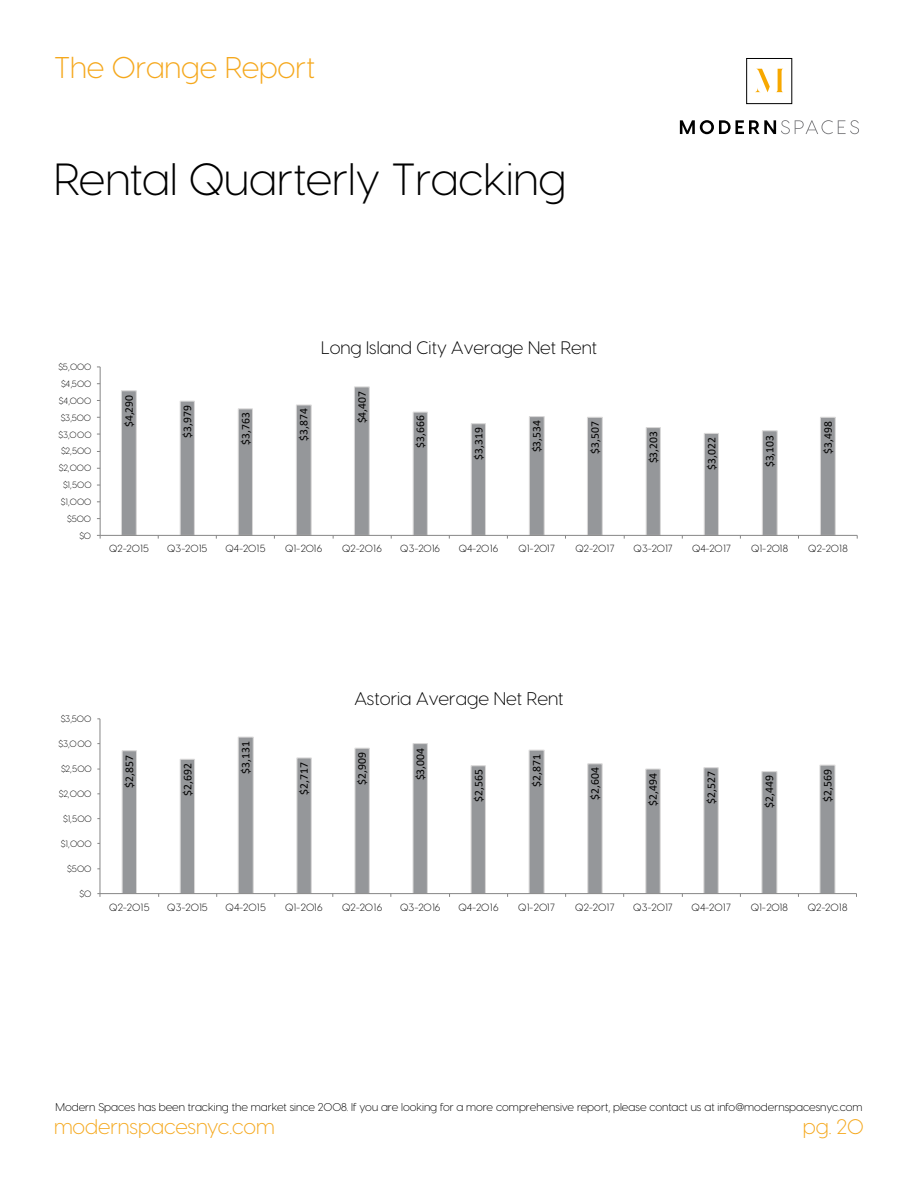
<style>
.page{position:relative;width:918px;height:1188px;background:#fff}
.page>*{position:absolute;margin:0;border:0;box-sizing:border-box;transform-origin:0 0}
.t1{font:300 45px "Visby CF";color:#000}
.t2{font:300 30px "Visby CF";color:#f5a81d}
.t3{font:300 21px "Visby CF";color:#f5a81d}
.t4{font:300 18.3px "Visby CF";color:#000}
.t5{font:300 18px "Visby CF";color:#000}
.t6{font:11.7px "Calibri";color:#000}
.t7{font:11.55px "Calibri";color:#000}
.t8{font:300 11.25px "Visby CF";color:#000}
.t9{font:300 10.5px "Visby CF";letter-spacing:.015em;color:#000}
.t10{font:300 10.35px "Visby CF";letter-spacing:.015em;color:#000}
.t11{font:300 9.15px "Visby CF";letter-spacing:-.01em;color:#000}
.t12{font:300 9px "Visby CF";letter-spacing:-.01em;color:#000}
</style>
<div class="page">
<div style="left:746px;top:58px;width:46px;height:46px;border:1px solid #000"></div>
<svg style="left:755px;top:69px;width:28px;height:23px"></svg>
<svg style="left:680px;top:120px;width:179px;height:14px"></svg>
<svg style="left:121px;top:386px;width:715px;height:149px"></svg>
<hr style="left:100px;top:367px;width:1px;height:168px;background:#868686">
<hr style="left:100px;top:535px;width:757px;height:1px;background:#868686">
<svg style="left:121px;top:736px;width:715px;height:157px"></svg>
<hr style="left:100px;top:719px;width:1px;height:175px;background:#868686">
<hr style="left:100px;top:893px;width:757px;height:1px;background:#868686">
<h2 class="t2" style="left:54px;top:50px;width:263px">The Orange Report</h2>
<h1 class="t1" style="left:54px;top:153px;width:514px">Rental Quarterly Tracking</h1>
<p class="t12" style="left:58px;top:362px;width:35px">$5,000</p>
<p class="t12" style="left:61px;top:379px;width:32px">$4,500</p>
<p class="t12" style="left:59px;top:396px;width:34px">$4,000</p>
<p class="t12" style="left:61px;top:412px;width:32px">$3,500</p>
<p class="t12" style="left:59px;top:429px;width:35px">$3,000</p>
<p class="t12" style="left:61px;top:446px;width:32px">$2,500</p>
<p class="t12" style="left:59px;top:463px;width:34px">$2,000</p>
<p class="t12" style="left:63px;top:479px;width:30px">$1,500</p>
<p class="t12" style="left:61px;top:497px;width:32px">$1,000</p>
<p class="t12" style="left:67px;top:514px;width:25px">$500</p>
<p class="t12" style="left:79px;top:530px;width:13px">$0</p>
<h3 class="t5" style="left:321px;top:337px;width:278px">Long Island City Average Net Rent</h3>
<p class="t7" style="left:121px;top:427px;width:34px;rotate:-90deg">$4,290</p>
<p class="t7" style="left:179px;top:438px;width:34px;rotate:-90deg">$3,979</p>
<p class="t7" style="left:238px;top:445px;width:34px;rotate:-90deg">$3,763</p>
<p class="t7" style="left:296px;top:441px;width:34px;rotate:-90deg">$3,874</p>
<p class="t7" style="left:354px;top:423px;width:34px;rotate:-90deg">$4,407</p>
<p class="t7" style="left:412px;top:448px;width:34px;rotate:-90deg">$3,666</p>
<p class="t7" style="left:471px;top:460px;width:34px;rotate:-90deg">$3,319</p>
<p class="t7" style="left:529px;top:452px;width:34px;rotate:-90deg">$3,534</p>
<p class="t7" style="left:587px;top:454px;width:34px;rotate:-90deg">$3,507</p>
<p class="t7" style="left:645px;top:463px;width:34px;rotate:-90deg">$3,203</p>
<p class="t7" style="left:704px;top:470px;width:34px;rotate:-90deg">$3,022</p>
<p class="t7" style="left:762px;top:467px;width:34px;rotate:-90deg">$3,103</p>
<p class="t7" style="left:820px;top:454px;width:34px;rotate:-90deg">$3,498</p>
<p class="t10" style="left:109px;top:543px;width:41px">Q2-2015</p>
<p class="t10" style="left:167px;top:543px;width:41px">Q3-2015</p>
<p class="t10" style="left:226px;top:543px;width:41px">Q4-2015</p>
<p class="t10" style="left:285px;top:543px;width:39px">Q1-2016</p>
<p class="t10" style="left:342px;top:543px;width:41px">Q2-2016</p>
<p class="t10" style="left:400px;top:543px;width:41px">Q3-2016</p>
<p class="t10" style="left:459px;top:543px;width:41px">Q4-2016</p>
<p class="t10" style="left:519px;top:543px;width:38px">Q1-2017</p>
<p class="t10" style="left:576px;top:543px;width:40px">Q2-2017</p>
<p class="t10" style="left:634px;top:543px;width:40px">Q3-2017</p>
<p class="t10" style="left:692px;top:543px;width:40px">Q4-2017</p>
<p class="t10" style="left:751px;top:543px;width:38px">Q1-2018</p>
<p class="t10" style="left:808px;top:543px;width:41px">Q2-2018</p>
<p class="t11" style="left:61px;top:714px;width:32px">$3,500</p>
<p class="t11" style="left:59px;top:739px;width:35px">$3,000</p>
<p class="t11" style="left:61px;top:763px;width:32px">$2,500</p>
<p class="t11" style="left:59px;top:789px;width:34px">$2,000</p>
<p class="t11" style="left:63px;top:814px;width:30px">$1,500</p>
<p class="t11" style="left:61px;top:838px;width:32px">$1,000</p>
<p class="t11" style="left:67px;top:863px;width:26px">$500</p>
<p class="t11" style="left:80px;top:888px;width:13px">$0</p>
<p class="t6" style="left:121px;top:788px;width:34px;rotate:-90deg">$2,857</p>
<p class="t6" style="left:179px;top:796px;width:34px;rotate:-90deg">$2,692</p>
<p class="t6" style="left:238px;top:774px;width:34px;rotate:-90deg">$3,131</p>
<h3 class="t4" style="left:354px;top:688px;width:211px">Astoria Average Net Rent</h3>
<p class="t6" style="left:296px;top:795px;width:34px;rotate:-90deg">$2,717</p>
<p class="t6" style="left:354px;top:785px;width:34px;rotate:-90deg">$2,909</p>
<p class="t6" style="left:412px;top:780px;width:34px;rotate:-90deg">$3,004</p>
<p class="t6" style="left:470px;top:802px;width:34px;rotate:-90deg">$2,565</p>
<p class="t6" style="left:529px;top:787px;width:34px;rotate:-90deg">$2,871</p>
<p class="t6" style="left:587px;top:800px;width:34px;rotate:-90deg">$2,604</p>
<p class="t6" style="left:645px;top:806px;width:34px;rotate:-90deg">$2,494</p>
<p class="t6" style="left:703px;top:804px;width:34px;rotate:-90deg">$2,527</p>
<p class="t6" style="left:761px;top:808px;width:34px;rotate:-90deg">$2,449</p>
<p class="t6" style="left:819px;top:802px;width:34px;rotate:-90deg">$2,569</p>
<p class="t9" style="left:109px;top:901px;width:42px">Q2-2015</p>
<p class="t9" style="left:167px;top:901px;width:42px">Q3-2015</p>
<p class="t9" style="left:226px;top:901px;width:42px">Q4-2015</p>
<p class="t9" style="left:285px;top:901px;width:39px">Q1-2016</p>
<p class="t9" style="left:342px;top:901px;width:42px">Q2-2016</p>
<p class="t9" style="left:400px;top:901px;width:42px">Q3-2016</p>
<p class="t9" style="left:458px;top:901px;width:42px">Q4-2016</p>
<p class="t9" style="left:518px;top:901px;width:38px">Q1-2017</p>
<p class="t9" style="left:575px;top:901px;width:41px">Q2-2017</p>
<p class="t9" style="left:633px;top:901px;width:41px">Q3-2017</p>
<p class="t9" style="left:692px;top:901px;width:41px">Q4-2017</p>
<p class="t9" style="left:751px;top:901px;width:39px">Q1-2018</p>
<p class="t9" style="left:808px;top:901px;width:41px">Q2-2018</p>
<p class="t8" style="left:56px;top:1100px;width:809px">Modern Spaces has been tracking the market since 2008. If you are looking for a more comprehensive report, please contact us at info@modernspacesnyc.com</p>
<h3 class="t3" style="left:54px;top:1114px;width:222px">modernspacesnyc.com</h3>
<h3 class="t3" style="left:803px;top:1114px;width:63px">pg. 20</h3>
</div>
